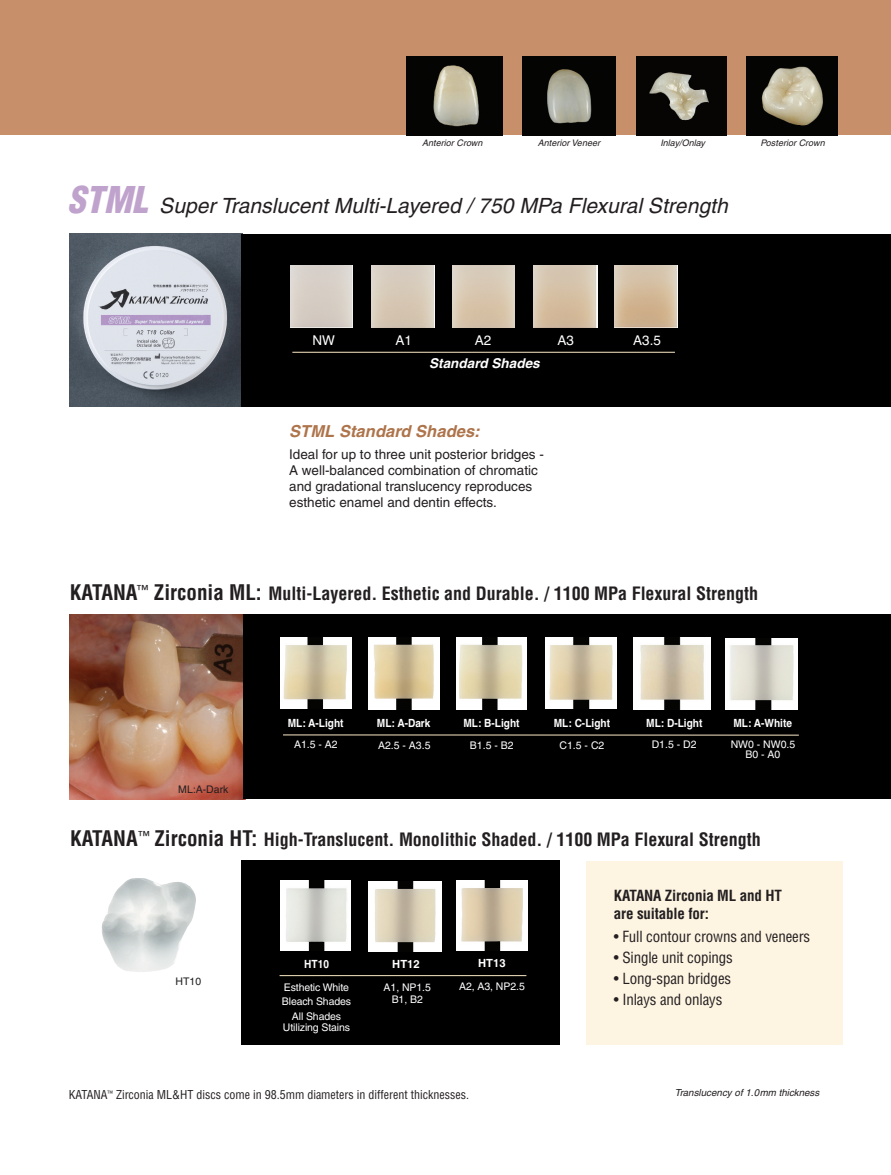
<style>
.page{position:relative;width:891px;height:1175px;background:#fff}
.page>*{position:absolute;margin:0;border:0;box-sizing:border-box;transform-origin:0 0}
.t1{font:italic 21px "Helvetica";letter-spacing:.005em;color:#231f20}
.t2{font:700 condensed 18px "Helvetica";color:#231f20}
.t3{font:italic 700 16.5px "Helvetica";letter-spacing:.005em;color:#ae744b}
.t4{font:condensed 15px "Helvetica";letter-spacing:-.01em;color:#231f20}
.t5{font:700 condensed 15px/18px "Helvetica";letter-spacing:-.01em;color:#231f20}
.t6{font:13.5px/16.2px "Helvetica";color:#231f20}
.t7{font:italic 700 13.5px "Helvetica";letter-spacing:.005em;color:#fff}
.t8{font:13.5px "Helvetica TT";color:#fff}
.t9{font:condensed 12px "Helvetica";color:#231f20}
.t10{font:11.25px "Helvetica Bold TT";color:#fff;scale:.9 1}
.t11{font:700 11.25px "Helvetica";color:#fff}
.t12{font:10.5px/14.9px "Helvetica";letter-spacing:-.01em;color:#fff;text-align:center}
.t13{font:10.5px "Helvetica TT";color:#231f20}
.t14{font:italic 9.75px "Helvetica";letter-spacing:.005em;color:#231f20}
.t15{font:italic 9px "Helvetica";letter-spacing:.005em;color:#231f20}
.s1{font-weight:900;font-stretch:condensed;font-size:36px;color:#c0a3cd}
.s2{font-size:21px}
</style>
<div class="page">
<img style="left:69px;top:234px;width:173px;height:172px">
<img style="left:102px;top:878px;width:94px;height:94px">
<div style="left:0;top:0;width:891px;height:135px;background:#c78f6a"></div>
<img style="left:70px;top:614px;width:173px;height:185px">
<div style="left:586px;top:860px;width:256px;height:184px;background:#fdf4e2"></div>
<div style="left:242px;top:860px;width:318px;height:184px;background:#000"></div>
<div style="left:243px;top:614px;width:648px;height:185px;background:#000"></div>
<div style="left:242px;top:234px;width:649px;height:172px;background:#000"></div>
<img style="left:291px;top:266px;width:62px;height:62px">
<img style="left:371px;top:266px;width:63px;height:61px">
<img style="left:453px;top:266px;width:62px;height:61px">
<img style="left:534px;top:266px;width:63px;height:61px">
<img style="left:615px;top:266px;width:62px;height:61px">
<hr style="left:292px;top:352px;width:383px;height:1px;background:#fbe9c6">
<img style="left:634px;top:637px;width:77px;height:72px">
<img style="left:546px;top:637px;width:71px;height:72px">
<img style="left:456px;top:638px;width:71px;height:71px">
<img style="left:368px;top:638px;width:72px;height:71px">
<img style="left:280px;top:637px;width:71px;height:72px">
<hr style="left:283px;top:734px;width:516px;height:1px;background:#fbe9c6">
<img style="left:726px;top:638px;width:72px;height:71px">
<hr style="left:280px;top:975px;width:246px;height:1px;background:#fbe9c6">
<img style="left:281px;top:880px;width:70px;height:70px">
<img style="left:369px;top:881px;width:72px;height:70px">
<img style="left:456px;top:880px;width:71px;height:70px">
<img style="left:637px;top:56px;width:89px;height:79px">
<img style="left:747px;top:56px;width:90px;height:79px">
<img style="left:407px;top:56px;width:95px;height:79px">
<img style="left:523px;top:56px;width:93px;height:79px">
<p class="t15" style="left:422px;top:139px;width:62px">Anterior Crown</p>
<p class="t15" style="left:538px;top:139px;width:64px">Anterior Veneer</p>
<p class="t15" style="left:660px;top:139px;width:46px">Inlay/Onlay</p>
<p class="t15" style="left:760px;top:139px;width:66px">Posterior Crown</p>
<p class="t1" style="left:68px;top:198px;width:662px"><span class="s1">STML</span> Super Translucent Multi-Layered / 750 MPa Flexural Strength</p>
<p class="t8" style="left:312px;top:332px;width:24px">NW</p>
<p class="t8" style="left:395px;top:332px;width:18px">A1</p>
<p class="t8" style="left:475px;top:332px;width:18px">A2</p>
<p class="t8" style="left:557px;top:332px;width:18px">A3</p>
<p class="t8" style="left:633px;top:332px;width:29px">A3.5</p>
<p class="t7" style="left:429px;top:358px;width:112px">Standard Shades</p>
<p class="t3" style="left:289px;top:425px;width:192px">STML Standard Shades:</p>
<p class="t6" style="left:289px;top:447px;width:256px">Ideal for up to three unit posterior bridges - A well-balanced combination of chromatic and gradational translucency reproduces esthetic enamel and dentin effects.</p>
<p class="t2" style="left:70px;top:587px;width:690px"><span class="s2">KATANA</span><sup>™</sup> <span class="s2">Zirconia ML:</span> Multi-Layered. Esthetic and Durable. / 1100 MPa Flexural Strength</p>
<p class="t13" style="left:178px;top:783px;width:52px">ML:A-Dark</p>
<p class="t10" style="left:377px;top:716px;width:61px">ML: A-Dark</p>
<p class="t10" style="left:733px;top:716px;width:67px">ML: A-White</p>
<p class="t12" style="left:731px;top:740px;width:66px;line-height:10.5px">NW0 - NW0.5<br>B0 - A0</p>
<p class="t10" style="left:288px;top:716px;width:64px">ML: A-Light</p>
<p class="t10" style="left:463px;top:717px;width:64px">ML: B-Light</p>
<p class="t10" style="left:646px;top:716px;width:64px">ML: D-Light</p>
<p class="t12" style="left:294px;top:738px;width:45px">A1.5 - A2</p>
<p class="t12" style="left:378px;top:738px;width:54px">A2.5 - A3.5</p>
<p class="t12" style="left:470px;top:739px;width:45px">B1.5 - B2</p>
<p class="t10" style="left:554px;top:716px;width:64px">ML: C-Light</p>
<p class="t12" style="left:560px;top:739px;width:46px">C1.5 - C2</p>
<p class="t12" style="left:652px;top:737px;width:46px">D1.5 - D2</p>
<p class="t2" style="left:70px;top:832px;width:692px"><span class="s2">KATANA</span><sup>™</sup> <span class="s2">Zirconia HT:</span> High-Translucent. Monolithic Shaded. / 1100 MPa Flexural Strength</p>
<p class="t13" style="left:176px;top:975px;width:27px">HT10</p>
<p class="t10" style="left:304px;top:957px;width:29px">HT10</p>
<p class="t12" style="left:282px;top:980px;width:71px">Esthetic White<br>Bleach Shades<br>All Shades</p>
<p class="t12" style="left:283px;top:1020px;width:69px">Utilizing Stains</p>
<p class="t11" style="left:392px;top:959px;width:29px">HT12</p>
<p class="t11" style="left:478px;top:959px;width:29px">HT13</p>
<p class="t12" style="left:384px;top:981px;width:49px;line-height:12.6px">A1, NP1.5<br>B1, B2</p>
<p class="t12" style="left:459px;top:980px;width:67px">A2, A3, NP2.5</p>
<p class="t9" style="left:69px;top:1090px;width:402px">KATANA<sup>™</sup> Zirconia ML&amp;HT discs come in 98.5mm diameters in different thicknesses.</p>
<p class="t5" style="left:614px;top:887px;width:169px">KATANA Zirconia ML and HT are suitable for:</p>
<p class="t4" style="left:614px;top:930px;width:198px">• Full contour crowns and veneers</p>
<p class="t4" style="left:614px;top:951px;width:121px">• Single unit copings</p>
<p class="t4" style="left:614px;top:972px;width:119px">• Long-span bridges</p>
<p class="t4" style="left:614px;top:993px;width:110px">• Inlays and onlays</p>
<p class="t14" style="left:675px;top:1089px;width:146px">Translucency of 1.0mm thickness</p>
</div>
